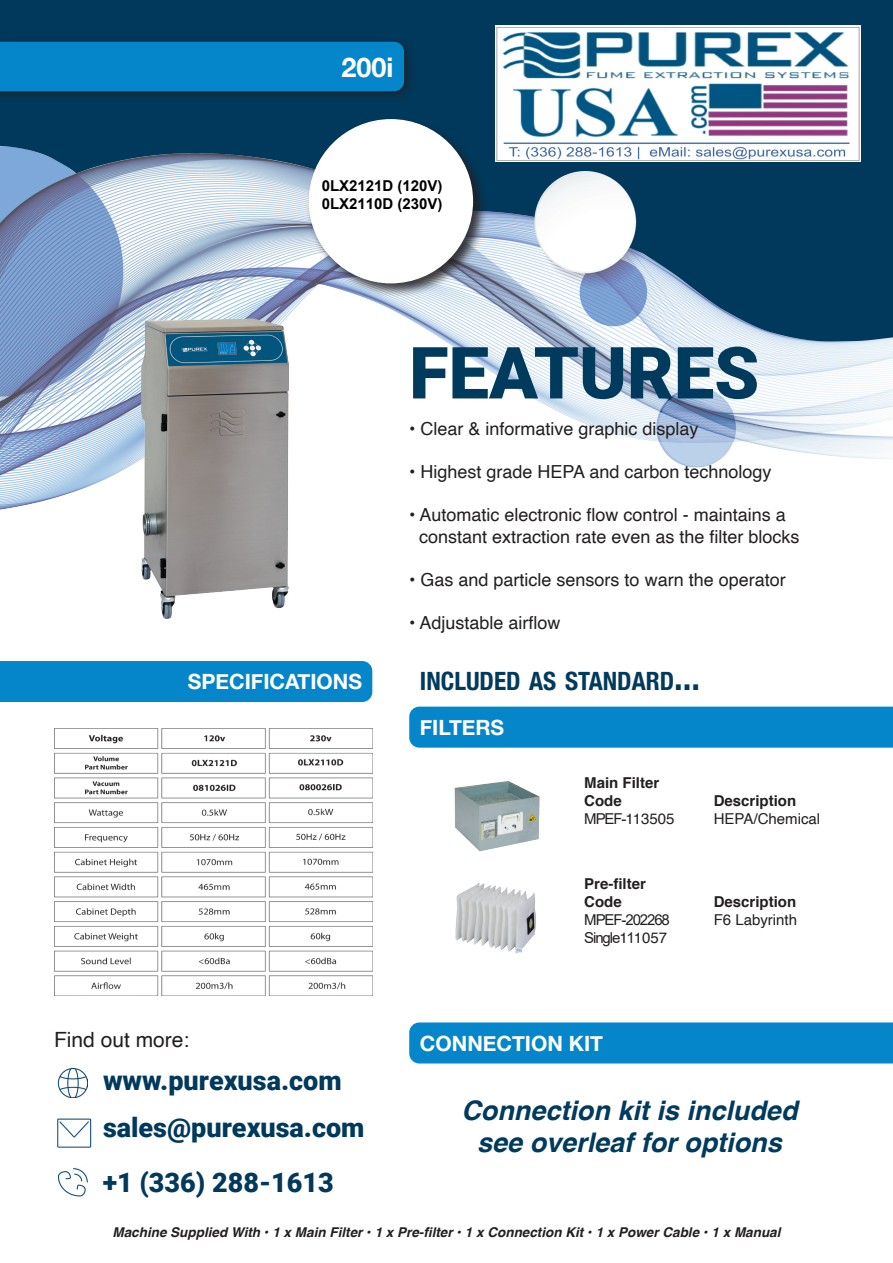
<style>
.page{position:relative;width:893px;height:1263px;background:#fff}
.page>*{position:absolute;margin:0;border:0;box-sizing:border-box;transform-origin:0 0}
.t1{font:900 72px "Roboto";color:#003a5d}
.t2{font:900 27px/47.5px "Roboto";color:#00395c}
.t3{font:italic 700 27px/32.4px "Helvetica";color:#003a5d;text-align:center}
.t4{font:700 27px "Helvetica Neue";color:#fff}
.t5{font:700 condensed 25.2px "Helvetica Neue";color:#003a5d}
.t6{font:700 21px "Helvetica Neue";color:#fff}
.t7{font:21px "Helvetica";color:#231f20}
.t8{font:18px/21.6px "Helvetica";color:#231f20}
.t9{font:700 15px/18px "Helvetica";color:#231f20}
.t10{font:700 15px/18px "Arial";color:#000}
.t11{font:15px "Helvetica";color:#231f20}
.t12{font:15px/18.6px "Arial";letter-spacing:-.075em;color:#231f20}
.t13{font:italic 700 13.5px "Helvetica";color:#231f20}
.s1{font-size:36px}
.s2{font-family:"Arial";font-weight:400}
.s3{font-weight:400}
.s4{font-family:"Helvetica"}
</style>
<div class="page">
<div style="left:0;top:0;width:893px;height:381px;background:#00395c"></div>
<div style="left:0;top:36px;width:416px;height:67px;background:#231f20;opacity:.75"></div>
<div style="left:0;top:42px;width:404px;height:49px;background:#0586ca"></div>
<img style="left:0;top:145px;width:893px;height:365px">
<img style="left:111px;top:304px;width:205px;height:315px">
<div style="left:306px;top:117px;width:181px;height:181px;background:#231f20;opacity:.85"></div>
<div style="left:309px;top:119px;width:164px;height:164px;background:#fff;border-radius:50%"></div>
<svg style="left:658px;top:388px;width:78px;height:78px;background:#9db4d6"></svg>
<div style="left:0;top:661px;width:372px;height:41px;background:#0586ca"></div>
<div style="left:409px;top:707px;width:484px;height:41px;background:#0586ca"></div>
<img style="left:54px;top:728px;width:318px;height:267px">
<img style="left:57px;top:1118px;width:35px;height:29px">
<img style="left:57px;top:1068px;width:31px;height:29px">
<img style="left:59px;top:1168px;width:29px;height:29px">
<img style="left:454px;top:781px;width:86px;height:70px">
<img style="left:455px;top:883px;width:81px;height:71px">
<div style="left:409px;top:1022px;width:484px;height:41px;background:#0586ca"></div>
<img style="left:496px;top:25px;width:364px;height:137px">
<h2 class="t4" style="left:341px;top:46px;width:54px">200i</h2>
<p class="t10" style="left:322px;top:177px;width:122px">0LX2121D (120V)<br>0LX2110D (230V)</p>
<p class="t6" style="left:188px;top:665px;width:176px">SPECIFICATIONS</p>
<p class="t7" style="left:54px;top:1023px;width:137px">Find out more:</p>
<h2 class="t2" style="left:103px;top:1055px;width:263px">www.purexusa.com sales@purexusa.com</h2>
<h2 class="t2" style="left:103px;top:1158px;width:233px">+1 (336) 288-1613</h2>
<h1 class="t1" style="left:409px;top:322px;width:352px">FEATURES</h1>
<p class="t8" style="left:409px;top:418px;width:291px">• Clear &amp; informative graphic display</p>
<p class="t8" style="left:409px;top:461px;width:364px">• Highest grade HEPA and carbon technology</p>
<p class="t8" style="left:419px;top:505px;width:382px;text-indent:-10px">• Automatic electronic flow control - maintains a constant extraction rate even as the filter blocks</p>
<p class="t8" style="left:409px;top:569px;width:378px">• Gas and particle sensors to warn the operator</p>
<p class="t8" style="left:409px;top:613px;width:153px">• Adjustable airflow</p>
<h3 class="t5" style="left:420px;top:660px;width:282px">INCLUDED AS STANDARD<span class="s1">...</span></h3>
<p class="t6" style="left:420px;top:711px;width:86px">FILTERS</p>
<p class="t9" style="left:584px;top:773px;width:92px">Main Filter<br>Code<br><span class="s2">MPEF-</span><span class="s3">113505</span></p>
<p class="t9" style="left:584px;top:875px;width:63px">Pre-filter<br>Code</p>
<p class="t12" style="left:584px;top:910px;width:87px">MPEF-202268<br>Single<span class="s4">1</span>1<span class="s4">1057</span></p>
<p class="t6" style="left:420px;top:1027px;width:185px">CONNECTION KIT</p>
<p class="t9" style="left:714px;top:791px;width:84px">Description</p>
<p class="t11" style="left:714px;top:807px;width:108px">HEPA/Chemical</p>
<p class="t9" style="left:714px;top:893px;width:84px">Description</p>
<p class="t11" style="left:714px;top:908px;width:85px">F6 Labyrinth</p>
<h2 class="t3" style="left:461px;top:1094px;width:338px">Connection kit is included see overleaf for options</h2>
<p class="t13" style="left:113px;top:1221px;width:669px">Machine Supplied With • 1 x Main Filter • 1 x Pre-filter • 1 x Connection Kit • 1 x Power Cable • 1 x Manual</p>
</div>
